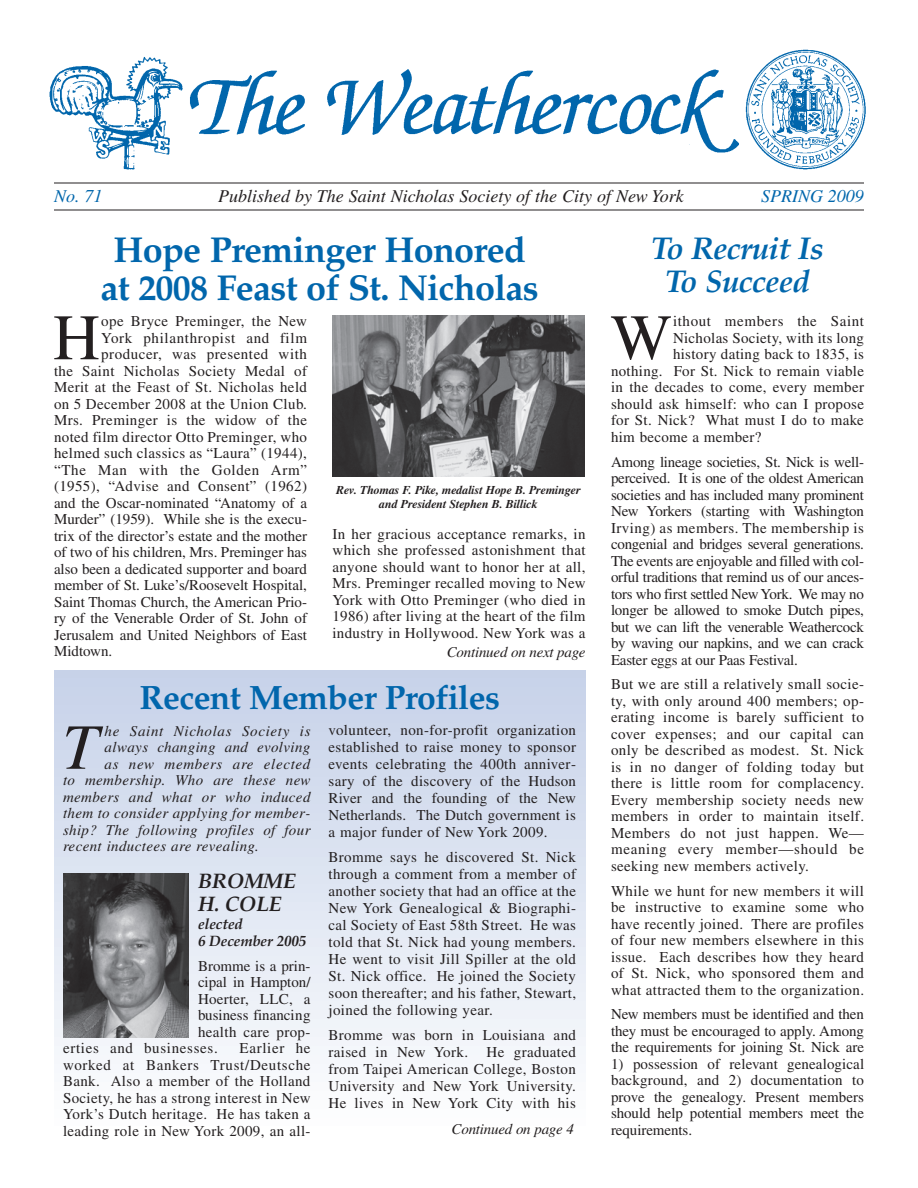
<style>
.page{position:relative;width:918px;height:1188px;background:#fff}
.page>*{position:absolute;margin:0;border:0;box-sizing:border-box;transform-origin:0 0}
.t1{font:64.8px "Times";color:#231f20}
.t2{font:italic 64.8px "Times";color:#231f20}
.t3{font:700 36px/38px "Palatino";letter-spacing:-.02em;color:#0166ac;text-align:center}
.t4{font:700 33.75px "Palatino";letter-spacing:-.02em;color:#0166ac}
.t5{font:italic 700 31.5px/33.5px "Palatino";letter-spacing:-.02em;color:#0166ac;text-align:center}
.t6{font:italic 700 21px/22.8px "Palatino";letter-spacing:-.01em;color:#231f20}
.t7{font:italic 18px "Times";color:#231f20}
.t8{font:italic 18px "Times";color:#0166ac}
.t9{font:15px/16.5px "Times";letter-spacing:.02em;color:#231f20;text-align:justify}
.t10{font:15px "Times";color:#231f20}
.t11{font:italic 15px "Times";letter-spacing:.025em;color:#231f20}
.t12{font:15px "Times";letter-spacing:.045em;color:#231f20}
.t13{font:italic 15px "Times";letter-spacing:.045em;color:#231f20}
.t14{font:italic 15px "Times";letter-spacing:-.015em;color:#231f20}
.t15{font:15px "Times";letter-spacing:.04em;color:#231f20}
.t16{font:italic 700 15px/16.6px "Palatino";letter-spacing:-.01em;color:#231f20}
.t17{font:italic 700 12px/13.5px "Times";letter-spacing:-.01em;color:#231f20;text-align:center}
</style>
<div class="page">
<div style="left:54px;top:687px;width:531px;height:447px;background:#c9d4ea"></div>
<div style="left:54px;top:723px;width:531px;height:411px;background:#cdd7eb"></div>
<div style="left:54px;top:759px;width:531px;height:375px;background:#d1daed"></div>
<div style="left:54px;top:795px;width:531px;height:339px;background:#d5deee"></div>
<div style="left:54px;top:830px;width:531px;height:304px;background:#d9e1f0"></div>
<div style="left:54px;top:866px;width:531px;height:268px;background:#dde5f2"></div>
<div style="left:54px;top:902px;width:531px;height:232px;background:#e2e8f4"></div>
<div style="left:54px;top:938px;width:531px;height:196px;background:#e7ebf5"></div>
<div style="left:54px;top:974px;width:531px;height:160px;background:#ebeff7"></div>
<div style="left:54px;top:1010px;width:531px;height:124px;background:#eff2f8"></div>
<div style="left:54px;top:1037px;width:531px;height:97px;background:#f3f5fa"></div>
<div style="left:54px;top:1073px;width:531px;height:61px;background:#f7f9fc"></div>
<div style="left:54px;top:1100px;width:531px;height:34px;background:#fbfcfd"></div>
<div style="left:54px;top:1127px;width:531px;height:7px;background:#fff"></div>
<hr style="left:54px;top:183px;width:810px;height:1px;background:#231f20">
<hr style="left:54px;top:210px;width:810px;height:1px;background:#231f20">
<img style="left:49px;top:49px;width:817px;height:121px">
<img style="left:333px;top:315px;width:252px;height:162px">
<img style="left:63px;top:874px;width:126px;height:164px">
<p class="t8" style="left:54px;top:189px;width:50px">No. 71</p>
<p class="t7" style="left:218px;top:189px;width:467px">Published by The Saint Nicholas Society of the City of New York</p>
<p class="t8" style="left:761px;top:189px;width:104px">SPRING 2009</p>
<h2 class="t3" style="left:101px;top:235px;width:440px">Hope Preminger Honored at 2008 Feast of St. Nicholas</h2>
<h1 class="t1" style="left:53px;top:315px;width:48px">H</h1>
<p class="t9" style="left:101px;top:315px;width:207px">ope Bryce Preminger, the New</p>
<p class="t12" style="left:101px;top:333px;width:207px">York philanthropist and film</p>
<p class="t9" style="left:101px;top:348px;width:207px">producer, was presented with</p>
<p class="t9" style="left:54px;top:364px;width:255px">the Saint Nicholas Society Medal of</p>
<p class="t9" style="left:54px;top:381px;width:255px">Merit at the Feast of St. Nicholas held</p>
<p class="t9" style="left:54px;top:397px;width:255px">on 5 December 2008 at the Union Club.</p>
<p class="t9" style="left:54px;top:414px;width:255px">Mrs. Preminger is the widow of the</p>
<p class="t9" style="left:54px;top:430px;width:255px">noted film director Otto Preminger, who</p>
<p class="t9" style="left:54px;top:447px;width:255px">helmed such classics as “Laura” (1944),</p>
<p class="t12" style="left:54px;top:465px;width:255px">“The Man with the Golden Arm”</p>
<p class="t9" style="left:54px;top:480px;width:255px">(1955), “Advise and Consent” (1962)</p>
<p class="t10" style="left:54px;top:498px;width:255px">and the Oscar-nominated “Anatomy of a</p>
<p class="t10" style="left:54px;top:514px;width:255px">Murder” (1959). While she is the execu-</p>
<p class="t10" style="left:54px;top:531px;width:255px">trix of the director’s estate and the mother</p>
<p class="t10" style="left:54px;top:547px;width:255px">of two of his children, Mrs. Preminger has</p>
<p class="t10" style="left:54px;top:564px;width:255px">also been a dedicated supporter and board</p>
<p class="t10" style="left:54px;top:580px;width:255px">member of St. Luke’s/Roosevelt Hospital,</p>
<p class="t10" style="left:54px;top:597px;width:255px">Saint Thomas Church, the American Prio-</p>
<p class="t10" style="left:54px;top:613px;width:255px">ry of the Venerable Order of St. John of</p>
<p class="t10" style="left:54px;top:630px;width:255px">Jerusalem and United Neighbors of East</p>
<p class="t10" style="left:54px;top:646px;width:60px">Midtown.</p>
<p class="t17" style="left:336px;top:484px;width:246px">Rev. Thomas F. Pike, medalist Hope B. Preminger and President Stephen B. Billick</p>
<p class="t9" style="left:333px;top:527px;width:255px">In her gracious acceptance remarks, in which she professed astonishment that anyone should want to honor her at all, Mrs. Preminger recalled moving to New York with Otto Preminger (who died in 1986) after living at the heart of the film industry in Hollywood. New York was a</p>
<p class="t14" style="left:447px;top:647px;width:140px">Continued on next page</p>
<h3 class="t4" style="left:139px;top:684px;width:362px">Recent Member Profiles</h3>
<h1 class="t2" style="left:62px;top:725px;width:38px">T</h1>
<p class="t13" style="left:105px;top:726px;width:207px">he Saint Nicholas Society is</p>
<p class="t11" style="left:105px;top:742px;width:207px">always changing and evolving</p>
<p class="t13" style="left:105px;top:759px;width:207px">as new members are elected</p>
<p class="t11" style="left:63px;top:775px;width:249px">to membership. Who are these new</p>
<p class="t11" style="left:63px;top:792px;width:249px">members and what or who induced</p>
<p class="t11" style="left:63px;top:808px;width:249px">them to consider applying for member-</p>
<p class="t11" style="left:63px;top:825px;width:249px">ship? The following profiles of four</p>
<p class="t11" style="left:63px;top:841px;width:198px">recent inductees are revealing.</p>
<h3 class="t6" style="left:198px;top:872px;width:100px">BROMME<br>H. COLE</h3>
<p class="t16" style="left:198px;top:917px;width:110px">elected<br>6 December 2005</p>
<p class="t10" style="left:198px;top:960px;width:114px">Bromme is a prin-</p>
<p class="t10" style="left:198px;top:977px;width:114px">cipal in Hampton/</p>
<p class="t9" style="left:198px;top:992px;width:114px">Hoerter, LLC, a</p>
<p class="t10" style="left:198px;top:1010px;width:114px">business financing</p>
<p class="t9" style="left:198px;top:1025px;width:114px">health care prop-</p>
<p class="t12" style="left:63px;top:1043px;width:156px">erties and businesses.</p>
<p class="t9" style="left:63px;top:1041px;width:249px;text-indent:177px">Earlier he worked at Bankers Trust/Deutsche Bank. Also a member of the Holland Society, he has a strong interest in New York’s Dutch heritage. He has taken a leading role in New York 2009, an all-</p>
<p class="t9" style="left:328px;top:723px;width:249px;line-height:17px">volunteer, non-for-profit organization established to raise money to sponsor events celebrating the 400th anniver&shy;sary of the discovery of the Hudson River and the founding of the New Netherlands. The Dutch government is a major funder of New York 2009.</p>
<p class="t9" style="left:328px;top:850px;width:249px;line-height:17px">Bromme says he discovered St. Nick through a comment from a member of another society that had an office at the New York Genealogical &amp; Biographi&shy;cal Society of East 58th Street. He was told that St. Nick had young members.<br>He went to visit Jill Spiller at the old St. Nick office. He joined the Society soon thereafter; and his father, Stewart, joined the following year.</p>
<p class="t9" style="left:328px;top:1028px;width:249px;line-height:17px">Bromme was born in Louisiana and raised in New York. He graduated from Taipei American College, Boston University and New York University.<br>He lives in New York City with his</p>
<p class="t14" style="left:452px;top:1124px;width:124px">Continued on page 4</p>
<h3 class="t5" style="left:651px;top:235px;width:174px">To Recruit Is<br>To Succeed</h3>
<h1 class="t1" style="left:611px;top:315px;width:63px">W</h1>
<p class="t15" style="left:673px;top:316px;width:192px">ithout members the Saint</p>
<p class="t9" style="left:673px;top:331px;width:192px">Nicholas Society, with its long</p>
<p class="t9" style="left:673px;top:348px;width:192px">history dating back to 1835, is</p>
<p class="t9" style="left:611px;top:364px;width:255px">nothing. For St. Nick to remain viable</p>
<p class="t9" style="left:611px;top:381px;width:255px">in the decades to come, every member</p>
<p class="t9" style="left:611px;top:397px;width:255px">should ask himself: who can I propose</p>
<p class="t9" style="left:611px;top:414px;width:254px">for St. Nick? What must I do to make</p>
<p class="t9" style="left:611px;top:430px;width:152px">him become a member?</p>
<p class="t9" style="left:611px;top:455px;width:255px">Among lineage societies, St. Nick is well&shy;perceived. It is one of the oldest American societies and has included many prominent New Yorkers (starting with Washington Irving) as members. The membership is congenial and bridges several generations.<br>The events are enjoyable and filled with col&shy;orful traditions that remind us of our ances&shy;tors who first settled New York. We may no longer be allowed to smoke Dutch pipes, but we can lift the venerable Weathercock by waving our napkins, and we can crack Easter eggs at our Paas Festival.</p>
<p class="t9" style="left:611px;top:678px;width:255px">But we are still a relatively small socie&shy;ty, with only around 400 members; op&shy;erating income is barely sufficient to cover expenses; and our capital can only be described as modest. St. Nick is in no danger of folding today but there is little room for complacency.<br>Every membership society needs new members in order to maintain itself.<br>Members do not just happen. We— meaning every member—should be seeking new members actively.</p>
<p class="t9" style="left:611px;top:884px;width:255px">While we hunt for new members it will be instructive to examine some who have recently joined. There are profiles of four new members elsewhere in this issue. Each describes how they heard of St. Nick, who sponsored them and what attracted them to the organization.</p>
<p class="t9" style="left:611px;top:1008px;width:255px">New members must be identified and then they must be encouraged to apply. Among the requirements for joining St. Nick are</p>
<p class="t9" style="left:611px;top:1057px;width:255px">1) possession of relevant genealogical background, and 2) documentation to prove the genealogy. Present members should help potential members meet the requirements.</p>
</div>
